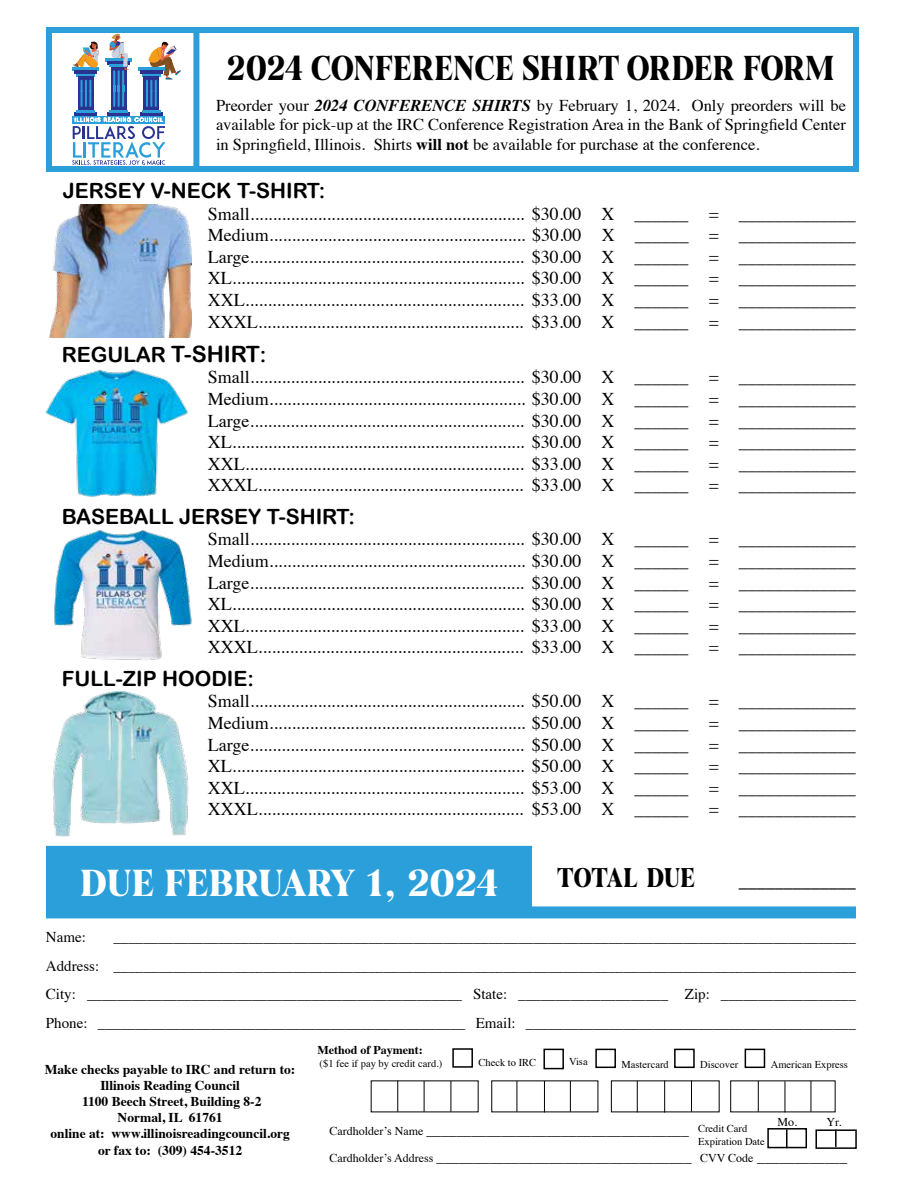
<style>
.page{position:relative;width:918px;height:1188px;background:#fff}
.page>*{position:absolute;margin:0;border:0;box-sizing:border-box;transform-origin:0 0}
.t1{font:condensed 37.5px "Karlie Serif";letter-spacing:-.005em;color:#fff;scale:1.1 1}
.t2{font:condensed 34.5px "Karlie Serif";color:#000}
.t3{font:condensed 27px "Karlie Serif";color:#000}
.t4{font:21px "Arial Rounded MT Bold";color:#000}
.t5{font:18px/21.6px "Times";color:#000;text-align:justify}
.t6{font:700 18px "Times";color:#000}
.t7{font:16.5px/19.8px "Times";color:#000;text-align:justify}
.t8{font:15px/28.8px "Times";color:#000;text-align:justify}
.t9{font:700 13.5px/16.2px "Times";color:#000;text-align:center}
.t10{font:700 12px "Times";color:#000}
.t11{font:12px "Times";color:#000}
.t12{font:10.5px/12.6px "Times";color:#000}
.s1{font-weight:700;font-style:italic}
.s2{font-weight:700}
.s3{font-size:22.5px}
.s4{font-size:12px}
</style>
<div class="page">
<div style="left:46px;top:27px;width:813px;height:145px;border:6px solid #2b9fda"></div>
<svg style="left:73px;top:68px;width:26px;height:3px"></svg>
<hr style="left:75px;top:71px;width:22px;height:3px;background:#2b3391">
<hr style="left:75px;top:113px;width:22px;height:3px;background:#2b3391">
<hr style="left:77px;top:110px;width:18px;height:3px;background:#2a9fda">
<div style="left:78px;top:93px;width:16px;height:17px;background:#2b3391"></div>
<svg style="left:77px;top:74px;width:18px;height:33px"></svg>
<hr style="left:106px;top:58px;width:26px;height:3px;background:#2a9fda">
<hr style="left:108px;top:61px;width:22px;height:3px;background:#2b3391">
<hr style="left:108px;top:113px;width:22px;height:3px;background:#2b3391">
<hr style="left:110px;top:110px;width:18px;height:3px;background:#2a9fda">
<div style="left:111px;top:93px;width:15px;height:17px;background:#2b3391"></div>
<hr style="left:138px;top:67px;width:26px;height:4px;background:#2a9fda">
<hr style="left:140px;top:71px;width:22px;height:3px;background:#2b3391">
<hr style="left:140px;top:113px;width:22px;height:3px;background:#2b3391">
<hr style="left:142px;top:110px;width:18px;height:3px;background:#2a9fda">
<div style="left:144px;top:93px;width:15px;height:17px;background:#2b3391"></div>
<svg style="left:142px;top:42px;width:39px;height:65px"></svg>
<svg style="left:72px;top:42px;width:27px;height:26px"></svg>
<svg style="left:109px;top:34px;width:20px;height:73px"></svg>
<div style="left:73px;top:116px;width:92px;height:8px;background:#2a9fda"></div>
<svg style="left:72px;top:117px;width:93px;height:48px"></svg>
<img style="left:52px;top:692px;width:137px;height:144px">
<div style="left:46px;top:846px;width:486px;height:65px;background:#2b9fda"></div>
<div style="left:46px;top:906px;width:810px;height:12px;background:#2b9fda"></div>
<img style="left:49px;top:205px;width:143px;height:133px">
<img style="left:45px;top:369px;width:143px;height:128px">
<div style="left:193px;top:28px;width:6px;height:142px;background:#2b9fda"></div>
<img style="left:54px;top:530px;width:138px;height:130px">
<hr style="left:424px;top:1081px;width:1px;height:31px;background:#000">
<hr style="left:451px;top:1081px;width:1px;height:31px;background:#000">
<hr style="left:397px;top:1081px;width:1px;height:31px;background:#000">
<hr style="left:517px;top:1081px;width:1px;height:31px;background:#000">
<hr style="left:544px;top:1081px;width:1px;height:31px;background:#000">
<hr style="left:570px;top:1081px;width:1px;height:31px;background:#000">
<hr style="left:637px;top:1081px;width:1px;height:31px;background:#000">
<hr style="left:664px;top:1081px;width:1px;height:32px;background:#000">
<hr style="left:691px;top:1081px;width:1px;height:31px;background:#000">
<hr style="left:758px;top:1081px;width:1px;height:31px;background:#000">
<hr style="left:785px;top:1081px;width:1px;height:31px;background:#000">
<hr style="left:811px;top:1081px;width:1px;height:31px;background:#000">
<div style="left:815px;top:1129px;width:42px;height:20px;border:2px solid #000"></div>
<svg style="left:786px;top:1131px;width:2px;height:14px"></svg>
<div style="left:767px;top:1128px;width:40px;height:20px;border:2px solid #000"></div>
<svg style="left:835px;top:1130px;width:2px;height:17px"></svg>
<div style="left:452px;top:1048px;width:21px;height:20px;border:2px solid #000"></div>
<div style="left:543px;top:1049px;width:21px;height:20px;border:2px solid #000"></div>
<div style="left:595px;top:1049px;width:21px;height:19px;border:2px solid #000"></div>
<div style="left:674px;top:1049px;width:21px;height:19px;border:2px solid #000"></div>
<div style="left:745px;top:1049px;width:20px;height:19px;border:2px solid #000"></div>
<h2 class="t2" style="left:227px;top:47px;width:609px">2024 CONFERENCE SHIRT ORDER FORM</h2>
<p class="t7" style="left:216px;top:94px;width:632px">Preorder your <span class="s1">2024 CONFERENCE SHIRTS</span> by February 1, 2024. Only preorders will be available for pick-up at the IRC Conference Registration Area in the Bank of Springfield Center in Springfield, Illinois. Shirts <span class="s2">will not</span> be available for purchase at the conference.</p>
<p class="t4" style="left:63px;top:178px;width:264px">JERSEY V-NECK T-SHIRT:</p>
<p class="t5" style="left:208px;top:201px;width:650px">Small............................................................. $30.00 X ______ = _____________ Medium......................................................... $30.00 X ______ = _____________ Large............................................................. $30.00 X ______ = _____________ XL................................................................. $30.00 X ______ = _____________ XXL.............................................................. $33.00 X ______ = _____________ XXXL........................................................... $33.00 X ______ = _____________</p>
<p class="t4" style="left:62px;top:342px;width:206px">REGULAR <span class="s3">T-SHIRT</span>:</p>
<p class="t5" style="left:208px;top:365px;width:649px">Small............................................................. $30.00 X ______ = _____________ Medium......................................................... $30.00 X ______ = _____________ Large............................................................. $30.00 X ______ = _____________ XL................................................................. $30.00 X ______ = _____________ XXL.............................................................. $33.00 X ______ = _____________ XXXL........................................................... $33.00 X ______ = _____________</p>
<p class="t4" style="left:62px;top:504px;width:295px">BASEBALL JERSEY T-SHIRT:</p>
<p class="t5" style="left:208px;top:527px;width:649px">Small............................................................. $30.00 X ______ = _____________ Medium......................................................... $30.00 X ______ = _____________ Large............................................................. $30.00 X ______ = _____________ XL................................................................. $30.00 X ______ = _____________ XXL.............................................................. $33.00 X ______ = _____________ XXXL........................................................... $33.00 X ______ = _____________</p>
<p class="t4" style="left:62px;top:666px;width:194px">FULL-ZIP HOODIE:</p>
<p class="t5" style="left:208px;top:689px;width:649px">Small............................................................. $50.00 X ______ = _____________ Medium......................................................... $50.00 X ______ = _____________ Large............................................................. $50.00 X ______ = _____________ XL................................................................. $50.00 X ______ = _____________ XXL.............................................................. $53.00 X ______ = _____________ XXXL........................................................... $53.00 X ______ = _____________</p>
<h1 class="t1" style="left:80px;top:861px;width:382px">DUE FEBRUARY 1, 2024</h1>
<h3 class="t3" style="left:557px;top:862px;width:139px">TOTAL DUE</h3>
<p class="t6" style="left:739px;top:864px;width:118px">_____________</p>
<p class="t8" style="left:46px;top:921px;width:41px">Name:</p>
<p class="t8" style="left:46px;top:921px;width:811px;text-indent:68px">___________________________________________________________________________________________________ Address: ___________________________________________________________________________________________________ City: __________________________________________________ State: ____________________ Zip: __________________ Phone: _________________________________________________ Email: ____________________________________________</p>
<p class="t9" style="left:45px;top:1060px;width:252px">Make checks payable to IRC and return to:<br>Illinois Reading Council<br>1100 Beech Street, Building 8-2<br>Normal, IL 61761<br>online at: www.illinoisreadingcouncil.org or fax to: (309) 454-3512</p>
<p class="t10" style="left:317px;top:1038px;width:107px">Method of Payment:</p>
<p class="t12" style="left:320px;top:1056px;width:124px">($1 fee if pay by credit card.)</p>
<p class="t12" style="left:479px;top:1055px;width:59px">Check to IRC</p>
<p class="t12" style="left:569px;top:1054px;width:20px">Visa</p>
<p class="t12" style="left:622px;top:1058px;width:49px">Mastercard</p>
<p class="t12" style="left:700px;top:1058px;width:39px">Discover</p>
<p class="t12" style="left:771px;top:1058px;width:79px">American Express</p>
<p class="t8" style="left:329px;top:1114px;width:361px"><span class="s4">Cardholder’s Name</span> ___________________________________</p>
<p class="t12" style="left:698px;top:1121px;width:68px">Credit Card<br>Expiration Date</p>
<p class="t11" style="left:777px;top:1110px;width:21px">Mo.</p>
<p class="t11" style="left:827px;top:1110px;width:17px">Yr.</p>
<p class="t8" style="left:329px;top:1142px;width:364px"><span class="s4">Cardholder’s Address</span> __________________________________</p>
<p class="t8" style="left:700px;top:1141px;width:149px"><span class="s4">CVV Code</span> ____________</p>
</div>
